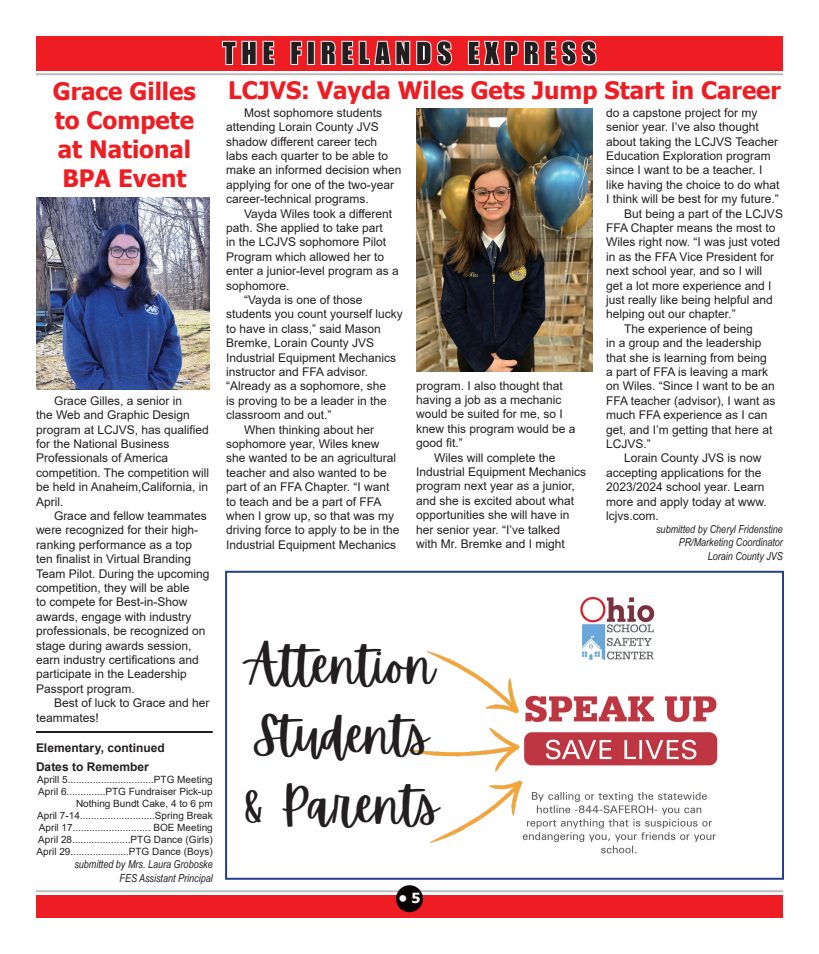
<style>
.page{position:relative;width:819px;height:954px;background:#fff}
.page>*{position:absolute;margin:0;border:0;box-sizing:border-box;transform-origin:0 0}
.t1{font:50px/69.9px "Apricots";color:#231f20}
.t2{font:700 24px/28.8px "Tahoma";color:#ee1d23;text-align:center}
.t3{font:700 14px "Tahoma";color:#fff}
.t4{font:12px/14.4px "Arial";color:#231f20}
.t5{font:700 12px "Arial";color:#231f20}
.t6{font:italic 11px/13.2px "Arial Narrow";color:#231f20;text-align:right}
.t7{font:10px/12px "Arial";color:#231f20;text-align:right}
</style>
<div class="page">
<div style="left:36px;top:896px;width:747px;height:22px;background:#ee1d23"></div>
<hr style="left:36px;top:890px;width:747px;height:2px;background:#bcbdc0">
<div style="left:396px;top:885px;width:27px;height:27px;background:#080302;border-radius:50%"></div>
<div style="left:36px;top:36px;width:747px;height:34px;background:#ee1d23"></div>
<svg style="left:221px;top:40px;width:376px;height:26px"></svg>
<hr style="left:36px;top:73px;width:747px;height:2px;background:#bcbdc0">
<img style="left:416px;top:108px;width:177px;height:264px">
<img style="left:36px;top:197px;width:174px;height:192px">
<img style="left:531px;top:596px;width:187px;height:258px">
<img style="left:404px;top:651px;width:127px;height:192px">
<div style="left:225px;top:571px;width:559px;height:309px;border:2px solid #253f8e"></div>
<hr style="left:36px;top:731px;width:177px;height:2px;background:#231f20">
<h2 class="t2" style="left:53px;top:78px;width:144px">Grace Gilles to Compete at National<br>BPA Event</h2>
<p class="t4" style="left:36px;top:393px;width:175px;text-indent:18px">Grace Gilles, a senior in<br>the Web and Graphic Design program at LCJVS, has qualified for the National Business<br>Professionals of America competition. The competition will be held in Anaheim,California, in<br>April.</p>
<p class="t4" style="left:36px;top:508px;width:175px;text-indent:18px">Grace and fellow teammates were recognized for their high&shy;ranking performance as a top ten finalist in Virtual Branding<br>Team Pilot. During the upcoming competition, they will be able<br>to compete for Best-in-Show awards, engage with industry professionals, be recognized on stage during awards session, earn industry certifications and participate in the Leadership<br>Passport program.</p>
<p class="t4" style="left:36px;top:696px;width:175px;text-indent:18px">Best of luck to Grace and her teammates!</p>
<p class="t5" style="left:36px;top:739px;width:130px">Elementary, continued</p>
<p class="t5" style="left:36px;top:758px;width:114px">Dates to Remember</p>
<p class="t7" style="left:37px;top:774px;width:178px">Aprill 5...............................PTG Meeting April 6..............PTG Fundraiser Pick-up Nothing Bundt Cake, 4 to 6 pm<br>April 7-14...........................Spring Break April 17............................ BOE Meeting April 28.....................PTG Dance (Girls)<br>April 29.....................PTG Dance (Boys)</p>
<p class="t6" style="left:74px;top:858px;width:140px">submitted by Mrs. Laura Groboske<br>FES Assistant Principal</p>
<h2 class="t2" style="left:228px;top:77px;width:554px">LCJVS: Vayda Wiles Gets Jump Start in Career</h2>
<p class="t4" style="left:226px;top:105px;width:177px;text-indent:18px">Most sophomore students attending Lorain County JVS shadow different career tech labs each quarter to be able to make an informed decision when applying for one of the two-year career-technical programs.</p>
<p class="t4" style="left:244px;top:206px;width:150px">Vayda Wiles took a different</p>
<p class="t4" style="left:226px;top:220px;width:158px">path. She applied to take part</p>
<p class="t4" style="left:226px;top:235px;width:162px">in the LCJVS sophomore Pilot</p>
<p class="t4" style="left:226px;top:249px;width:160px">Program which allowed her to</p>
<p class="t4" style="left:226px;top:264px;width:174px">enter a junior-level program as a</p>
<p class="t4" style="left:226px;top:278px;width:65px">sophomore.</p>
<p class="t4" style="left:244px;top:292px;width:120px">“Vayda is one of those</p>
<p class="t4" style="left:226px;top:307px;width:178px">students you count yourself lucky</p>
<p class="t4" style="left:226px;top:321px;width:156px">to have in class,” said Mason</p>
<p class="t4" style="left:226px;top:336px;width:150px">Bremke, Lorain County JVS</p>
<p class="t4" style="left:226px;top:350px;width:172px">Industrial Equipment Mechanics</p>
<p class="t4" style="left:226px;top:364px;width:144px">instructor and FFA advisor.</p>
<p class="t4" style="left:226px;top:379px;width:162px">“Already as a sophomore, she</p>
<p class="t4" style="left:226px;top:393px;width:162px">is proving to be a leader in the</p>
<p class="t4" style="left:226px;top:408px;width:107px">classroom and out.”</p>
<p class="t4" style="left:244px;top:422px;width:132px">When thinking about her</p>
<p class="t4" style="left:226px;top:436px;width:155px">sophomore year, Wiles knew</p>
<p class="t4" style="left:226px;top:451px;width:172px">she wanted to be an agricultural</p>
<p class="t4" style="left:226px;top:465px;width:162px">teacher and also wanted to be</p>
<p class="t4" style="left:226px;top:480px;width:165px">part of an FFA Chapter. “I want</p>
<p class="t4" style="left:226px;top:494px;width:157px">to teach and be a part of FFA</p>
<p class="t4" style="left:226px;top:508px;width:170px">when I grow up, so that was my</p>
<p class="t4" style="left:226px;top:523px;width:175px">driving force to apply to be in the</p>
<p class="t4" style="left:226px;top:537px;width:172px">Industrial Equipment Mechanics</p>
<p class="t4" style="left:416px;top:378px;width:148px">program. I also thought that</p>
<p class="t4" style="left:416px;top:393px;width:147px">having a job as a mechanic</p>
<p class="t4" style="left:416px;top:407px;width:148px">would be suited for me, so I</p>
<p class="t4" style="left:416px;top:421px;width:161px">knew this program would be a</p>
<p class="t4" style="left:416px;top:436px;width:48px">good fit.”</p>
<p class="t4" style="left:434px;top:450px;width:123px">Wiles will complete the</p>
<p class="t4" style="left:416px;top:465px;width:172px">Industrial Equipment Mechanics</p>
<p class="t4" style="left:416px;top:479px;width:160px">program next year as a junior,</p>
<p class="t4" style="left:416px;top:493px;width:160px">and she is excited about what</p>
<p class="t4" style="left:416px;top:508px;width:155px">opportunities she will have in</p>
<p class="t4" style="left:416px;top:522px;width:146px">her senior year. “I’ve talked</p>
<p class="t4" style="left:416px;top:537px;width:150px">with Mr. Bremke and I might</p>
<p class="t4" style="left:606px;top:105px;width:153px">do a capstone project for my</p>
<p class="t4" style="left:606px;top:120px;width:154px">senior year. I’ve also thought</p>
<p class="t4" style="left:606px;top:134px;width:173px">about taking the LCJVS Teacher</p>
<p class="t4" style="left:606px;top:148px;width:166px">Education Exploration program</p>
<p class="t4" style="left:606px;top:163px;width:158px">since I want to be a teacher. I</p>
<p class="t4" style="left:606px;top:177px;width:175px">like having the choice to do what</p>
<p class="t4" style="left:606px;top:192px;width:174px">I think will be best for my future.”</p>
<p class="t4" style="left:624px;top:206px;width:160px">But being a part of the LCJVS</p>
<p class="t4" style="left:606px;top:220px;width:171px">FFA Chapter means the most to</p>
<p class="t4" style="left:606px;top:235px;width:176px">Wiles right now. “I was just voted</p>
<p class="t4" style="left:606px;top:249px;width:169px">in as the FFA Vice President for</p>
<p class="t4" style="left:606px;top:264px;width:158px">next school year, and so I will</p>
<p class="t4" style="left:606px;top:278px;width:167px">get a lot more experience and I</p>
<p class="t4" style="left:606px;top:292px;width:168px">just really like being helpful and</p>
<p class="t4" style="left:606px;top:307px;width:131px">helping out our chapter.”</p>
<p class="t4" style="left:624px;top:321px;width:130px">The experience of being</p>
<p class="t4" style="left:606px;top:336px;width:157px">in a group and the leadership</p>
<p class="t4" style="left:606px;top:350px;width:162px">that she is learning from being</p>
<p class="t4" style="left:606px;top:364px;width:164px">a part of FFA is leaving a mark</p>
<p class="t4" style="left:606px;top:379px;width:170px">on Wiles. “Since I want to be an</p>
<p class="t4" style="left:606px;top:393px;width:171px">FFA teacher (advisor), I want as</p>
<p class="t4" style="left:606px;top:408px;width:163px">much FFA experience as I can</p>
<p class="t4" style="left:606px;top:422px;width:168px">get, and I’m getting that here at</p>
<p class="t4" style="left:606px;top:436px;width:46px">LCJVS.”</p>
<p class="t4" style="left:624px;top:451px;width:139px">Lorain County JVS is now</p>
<p class="t4" style="left:606px;top:465px;width:157px">accepting applications for the</p>
<p class="t4" style="left:606px;top:480px;width:160px">2023/2024 school year. Learn</p>
<p class="t4" style="left:606px;top:494px;width:162px">more and apply today at www.</p>
<p class="t4" style="left:606px;top:508px;width:54px">lcjvs.com.</p>
<p class="t6" style="left:656px;top:522px;width:128px">submitted by Cheryl Fridenstine<br>PR/Marketing Coordinator<br>Lorain County JVS</p>
<h1 class="t1" style="left:243px;top:630px;width:197px">Attention<br>Students &amp; Parents</h1>
<p class="t3" style="left:399px;top:888px;width:23px">• 5</p>
</div>
